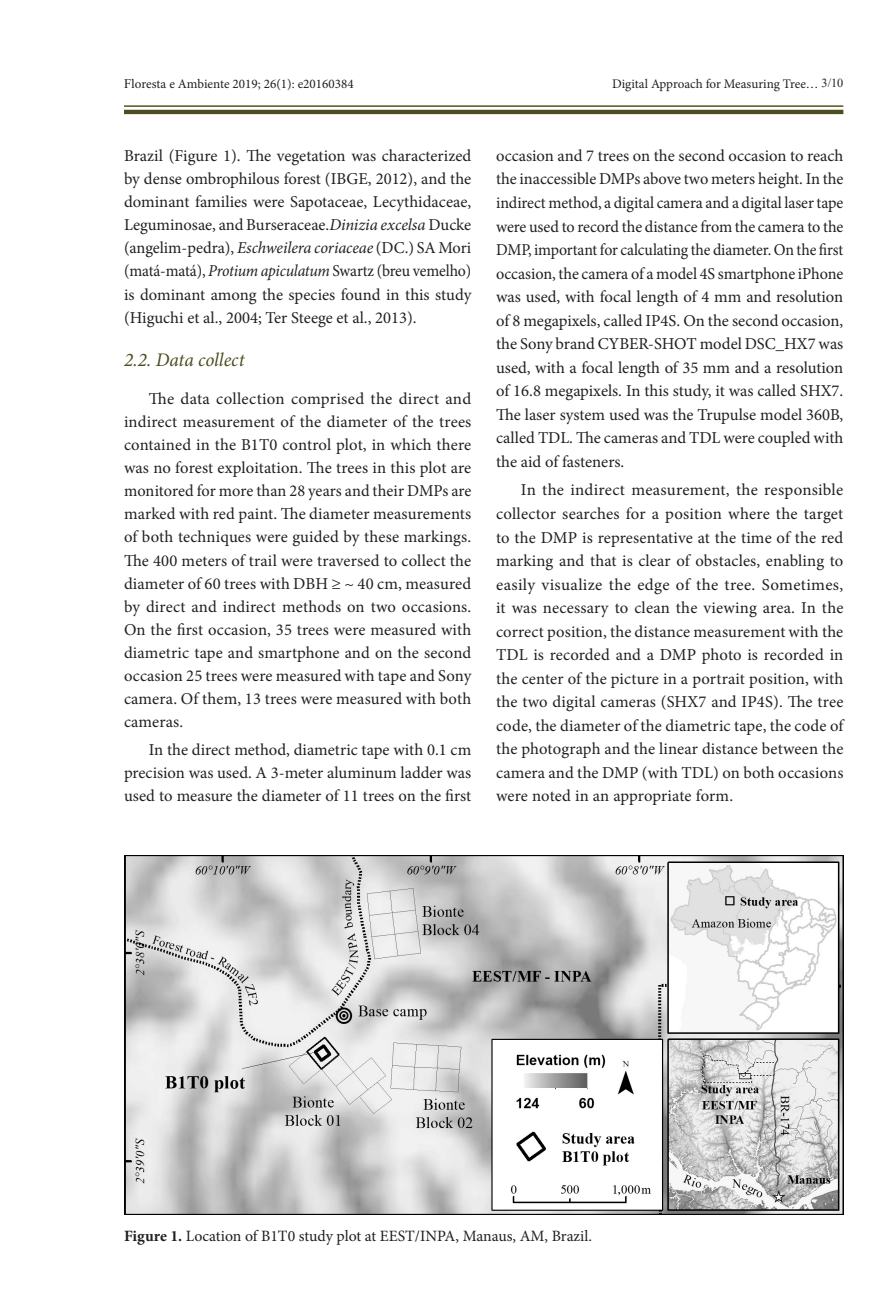
<style>
.page{position:relative;width:893px;height:1315px;background:#fff}
.page>*{position:absolute;margin:0;border:0;box-sizing:border-box;transform-origin:0 0}
.Heading2{font:italic 19.25px "Minion Pro";letter-spacing:-.005em;color:#4d4d1f}
.Paragraph{font:16.62px/23.4px "Minion Pro";color:#231f20;text-align:justify}
.FigureCaption{font:15.75px "Minion Pro";color:#231f20}
.t1{font:13.12px "Minion Pro";color:#231f20}
.s1{font-family:"Times New Roman"}
.s2{font-family:"Times New Roman";font-size:12.25px}
.s3{font-style:italic}
.s4{font-weight:700}
</style>
<div class="page">
<hr style="left:124px;top:110px;width:719px;height:4px;background:#4d4d1f">
<hr style="left:124px;top:105px;width:719px;height:2px;background:#4d4d1f">
<img style="left:124px;top:855px;width:719px;height:359px">
<p class="t1" style="left:124px;top:75px;width:231px"><span class="s1">Fl</span>oresta e Ambiente 2019; 26(1): e20160384</p>
<p class="t1" style="left:612px;top:75px;width:233px">Digital Approach for Measuring Tree… <span class="s2">3/10</span></p>
<p class="Paragraph" style="left:124px;top:144px;width:349px">Brazil (Figure 1). The vegetation was characterized by dense ombrophilous forest (IBGE, 2012), and the dominant families were Sapotaceae, Lecythidaceae, Leguminosae, and Burseraceae.<span class="s3">Dinizia excelsa</span> Ducke (angelim-pedra), <span class="s3">Eschweilera coriaceae</span> (DC.) SA Mori (matá-matá), <span class="s3">Protium apiculatum</span> Swartz (breu vemelho) is dominant among the species found in this study (Higuchi et al., 2004; Ter Steege et al., 2013).</p>
<p class="Heading2" style="left:124px;top:346px;width:122px">2.2. Data collect</p>
<p class="Paragraph" style="left:124px;top:387px;width:349px;text-indent:25px">The data collection comprised the direct and indirect measurement of the diameter of the trees contained in the B1T0 control plot, in which there was no forest exploitation. The trees in this plot are monitored for more than 28 years and their DMPs are marked with red paint. The diameter measurements of both techniques were guided by these markings.<br>The 400 meters of trail were traversed to collect the diameter of 60 trees with DBH ≥ ~ 40 cm, measured by direct and indirect methods on two occasions.<br>On the first occasion, 35 trees were measured with diametric tape and smartphone and on the second occasion 25 trees were measured with tape and Sony camera. Of them, 13 trees were measured with both cameras.</p>
<p class="Paragraph" style="left:124px;top:738px;width:349px;text-indent:25px">In the direct method, diametric tape with 0.1 cm precision was used. A 3-meter aluminum ladder was used to measure the diameter of 11 trees on the first</p>
<p class="Paragraph" style="left:496px;top:144px;width:349px">occasion and 7 trees on the second occasion to reach the inaccessible DMPs above two meters height. In the indirect method, a digital camera and a digital laser tape were used to record the distance from the camera to the DMP, important for calculating the diameter. On the first occasion, the camera of a model 4S smartphone iPhone was used, with focal length of 4 mm and resolution of 8 megapixels, called IP4S. On the second occasion, the Sony brand CYBER-SHOT model DSC_HX7 was used, with a focal length of 35 mm and a resolution of 16.8 megapixels. In this study, it was called SHX7.<br>The laser system used was the Trupulse model 360B, called TDL. The cameras and TDL were coupled with the aid of fasteners.</p>
<p class="Paragraph" style="left:496px;top:478px;width:349px;text-indent:25px">In the indirect measurement, the responsible collector searches for a position where the target to the DMP is representative at the time of the red marking and that is clear of obstacles, enabling to easily visualize the edge of the tree. Sometimes, it was necessary to clean the viewing area. In the correct position, the distance measurement with the TDL is recorded and a DMP photo is recorded in the center of the picture in a portrait position, with the two digital cameras (SHX7 and IP4S). The tree code, the diameter of the diametric tape, the code of the photograph and the linear distance between the camera and the DMP (with TDL) on both occasions were noted in an appropriate form.</p>
<p class="FigureCaption" style="left:124px;top:1225px;width:469px"><span class="s4">Figure 1.</span> Location of B1T0 study plot at EEST/INPA, Manaus, AM, Brazil.</p>
</div>
